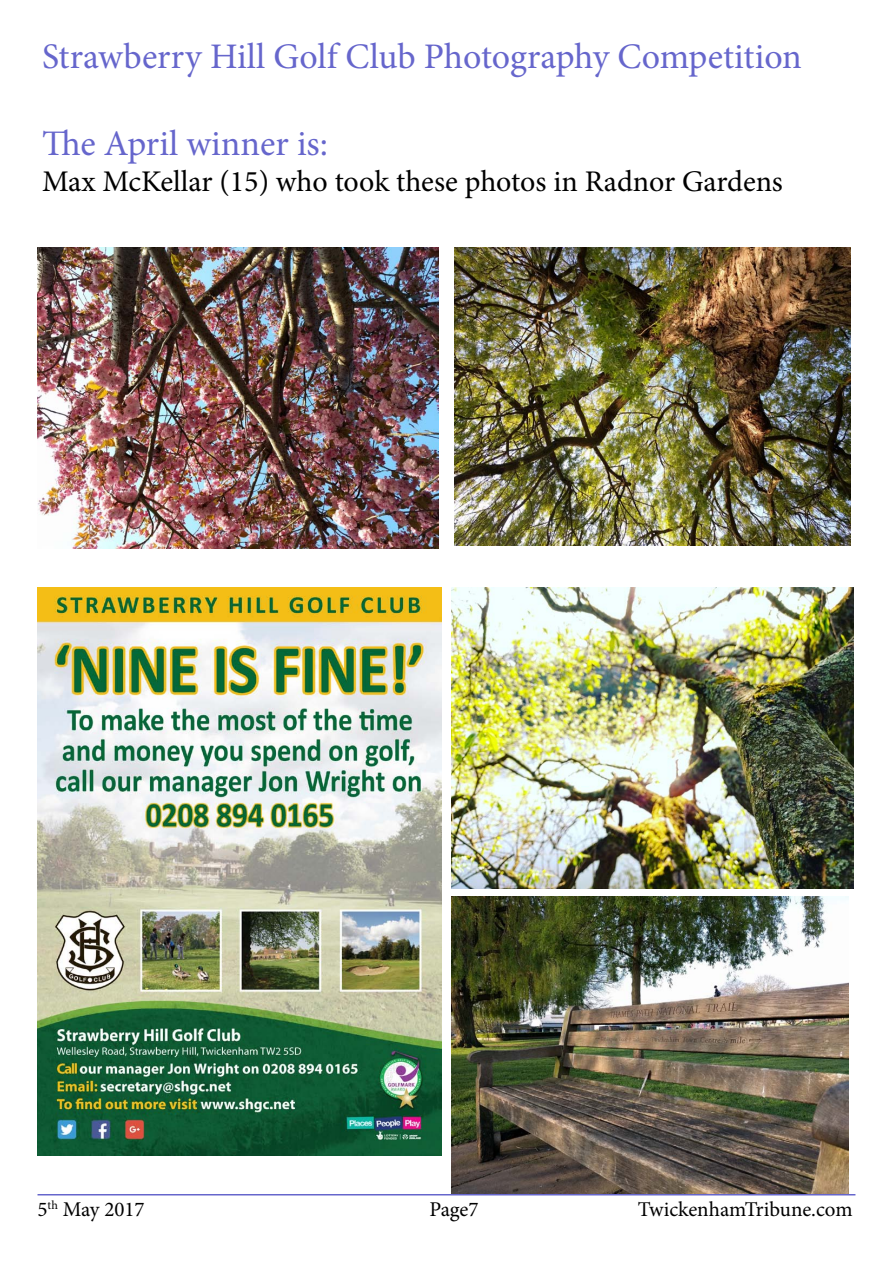
<style>
.page{position:relative;width:893px;height:1263px;background:#fff}
.page>*{position:absolute;margin:0;border:0;box-sizing:border-box;transform-origin:0 0}
.t1{font:36px "Minion Pro";color:#66c}
.t2{font:30px "Minion Pro";color:#000}
.t3{font:21px "Minion Pro";letter-spacing:-.005em;color:#000}
</style>
<div class="page">
<img style="left:38px;top:587px;width:404px;height:569px">
<img style="left:38px;top:248px;width:401px;height:301px">
<img style="left:454px;top:248px;width:397px;height:297px">
<img style="left:452px;top:587px;width:401px;height:301px">
<img style="left:452px;top:896px;width:396px;height:298px">
<hr style="left:38px;top:1194px;width:817px;height:2px;background:#66c">
<p class="t1" style="left:42px;top:33px;width:761px">Strawberry Hill Golf Club Photography Competition</p>
<p class="t1" style="left:42px;top:119px;width:287px">The April winner is:</p>
<p class="t2" style="left:42px;top:161px;width:742px">Max McKellar (15) who took these photos in Radnor Gardens</p>
<p class="t3" style="left:38px;top:1195px;width:109px">5<sup>th</sup> May 2017</p>
<p class="t3" style="left:429px;top:1195px;width:51px">Page7</p>
<p class="t3" style="left:638px;top:1195px;width:216px">TwickenhamTribune.com</p>
</div>
